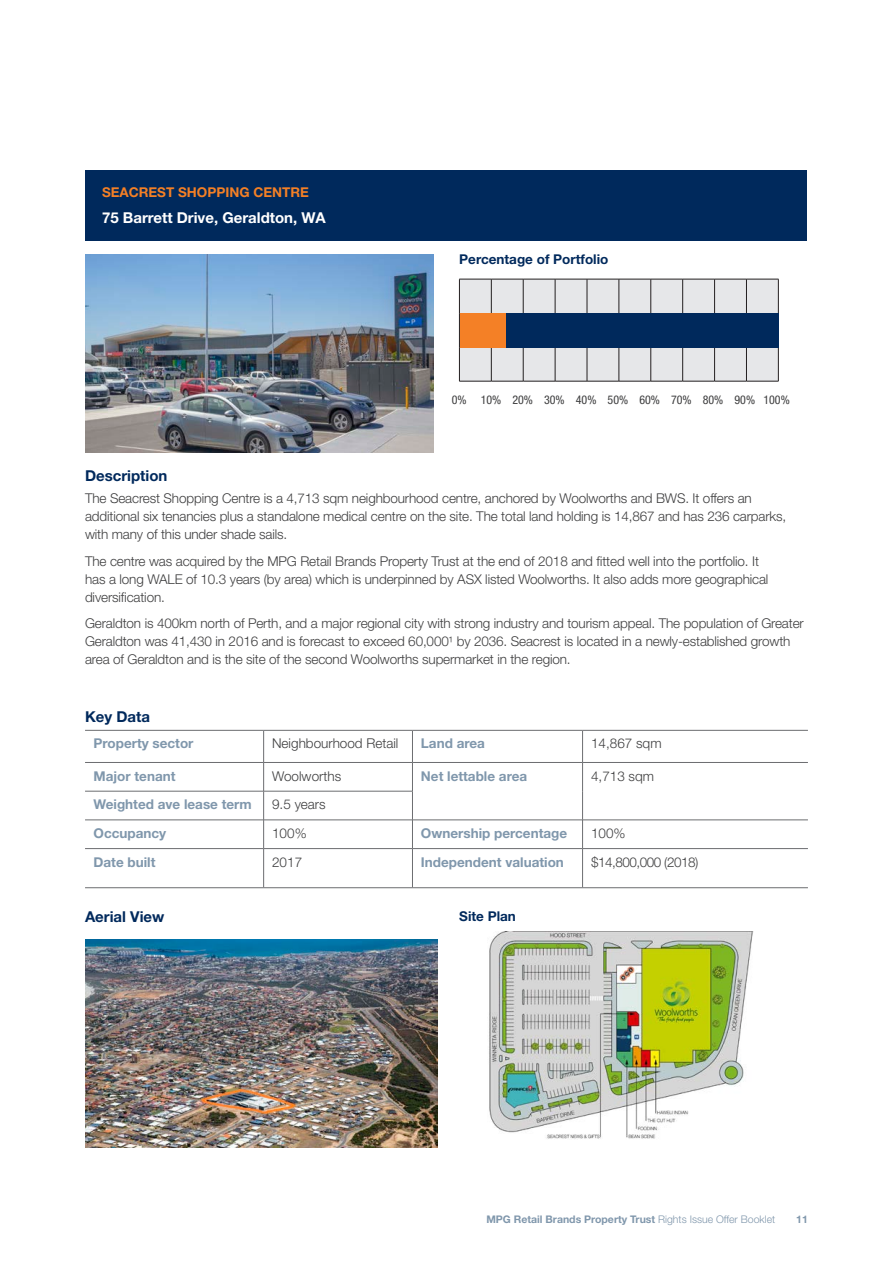
<style>
.page{position:relative;width:893px;height:1263px;background:#fff}
.page>*{position:absolute;margin:0;border:0;box-sizing:border-box;transform-origin:0 0}
.sunheading1__cont__n{font:700 15px "Helvetica Neue LT Std";color:#00295c}
.subheading2{font:700 15px "Helvetica Neue LT Std";color:#fff}
.body_1mm_SA_SB{font:300 13.5px/18px "Helvetica Neue LT Std";letter-spacing:-.01em;color:#3e3e3f}
.t_subhead{font:700 13.5px "Helvetica Neue LT Std";color:#8097ac}
.t_body-L{font:300 13.5px "Helvetica Neue LT Std";color:#3e3e3f}
.subheading2-2{font:700 13.5px "Helvetica Neue LT Std";color:#00295c}
.subheading2-3{font:700 13.5px "Helvetica Neue LT Std";color:#f48026}
.t_body-L-2{font:300 13.5px "Helvetica Neue LT Std";letter-spacing:-.035em;color:#3e3e3f}
.body{font:condensed 12px "Helvetica Neue LT Std";color:#3e3e3f}
.t1{font:700 10.5px "Helvetica Neue LT Std";color:#8097ac}
.s1{font-weight:300}
</style>
<div class="page">
<div style="left:85px;top:170px;width:721px;height:70px;background:#00295c"></div>
<img style="left:85px;top:255px;width:349px;height:197px">
<div style="left:460px;top:280px;width:318px;height:101px;background:#e6e7e9"></div>
<hr style="left:459px;top:279px;width:32px;height:1px;background:#231f20">
<hr style="left:459px;top:279px;width:1px;height:34px;background:#231f20">
<hr style="left:491px;top:279px;width:32px;height:1px;background:#231f20">
<hr style="left:491px;top:279px;width:1px;height:34px;background:#231f20">
<hr style="left:523px;top:279px;width:32px;height:1px;background:#231f20">
<hr style="left:523px;top:279px;width:1px;height:34px;background:#231f20">
<hr style="left:555px;top:279px;width:32px;height:1px;background:#231f20">
<hr style="left:555px;top:279px;width:1px;height:34px;background:#231f20">
<hr style="left:587px;top:279px;width:32px;height:1px;background:#231f20">
<hr style="left:587px;top:279px;width:1px;height:34px;background:#231f20">
<hr style="left:619px;top:279px;width:32px;height:1px;background:#231f20">
<hr style="left:619px;top:279px;width:1px;height:34px;background:#231f20">
<hr style="left:651px;top:279px;width:32px;height:1px;background:#231f20">
<hr style="left:650px;top:279px;width:1px;height:34px;background:#231f20">
<hr style="left:683px;top:279px;width:32px;height:1px;background:#231f20">
<hr style="left:682px;top:279px;width:1px;height:34px;background:#231f20">
<hr style="left:715px;top:279px;width:31px;height:1px;background:#231f20">
<hr style="left:714px;top:279px;width:1px;height:34px;background:#231f20">
<hr style="left:746px;top:279px;width:32px;height:1px;background:#231f20">
<hr style="left:746px;top:279px;width:1px;height:34px;background:#231f20">
<hr style="left:778px;top:279px;width:1px;height:34px;background:#231f20">
<hr style="left:459px;top:313px;width:1px;height:34px;background:#231f20">
<hr style="left:778px;top:313px;width:1px;height:34px;background:#231f20">
<hr style="left:459px;top:347px;width:1px;height:34px;background:#231f20">
<hr style="left:491px;top:347px;width:1px;height:34px;background:#231f20">
<hr style="left:523px;top:347px;width:1px;height:34px;background:#231f20">
<hr style="left:555px;top:347px;width:1px;height:34px;background:#231f20">
<hr style="left:587px;top:347px;width:1px;height:34px;background:#231f20">
<hr style="left:619px;top:347px;width:1px;height:34px;background:#231f20">
<hr style="left:650px;top:347px;width:1px;height:34px;background:#231f20">
<hr style="left:682px;top:347px;width:1px;height:34px;background:#231f20">
<hr style="left:714px;top:347px;width:1px;height:34px;background:#231f20">
<hr style="left:746px;top:347px;width:1px;height:34px;background:#231f20">
<hr style="left:778px;top:347px;width:1px;height:34px;background:#231f20">
<hr style="left:459px;top:381px;width:32px;height:1px;background:#231f20">
<hr style="left:491px;top:381px;width:32px;height:1px;background:#231f20">
<hr style="left:523px;top:381px;width:32px;height:1px;background:#231f20">
<hr style="left:555px;top:381px;width:32px;height:1px;background:#231f20">
<hr style="left:587px;top:381px;width:32px;height:1px;background:#231f20">
<hr style="left:619px;top:381px;width:32px;height:1px;background:#231f20">
<hr style="left:651px;top:381px;width:32px;height:1px;background:#231f20">
<hr style="left:683px;top:381px;width:32px;height:1px;background:#231f20">
<hr style="left:715px;top:381px;width:31px;height:1px;background:#231f20">
<hr style="left:746px;top:381px;width:32px;height:1px;background:#231f20">
<div style="left:460px;top:313px;width:46px;height:34px;background:#f48026"></div>
<div style="left:506px;top:313px;width:272px;height:34px;background:#00295c"></div>
<hr style="left:85px;top:730px;width:179px;height:1px;background:#6c6d70">
<hr style="left:264px;top:730px;width:148px;height:1px;background:#6c6d70">
<hr style="left:263px;top:730px;width:1px;height:32px;background:#6c6d70">
<hr style="left:412px;top:730px;width:171px;height:1px;background:#6c6d70">
<hr style="left:412px;top:730px;width:1px;height:32px;background:#6c6d70">
<hr style="left:583px;top:730px;width:225px;height:1px;background:#6c6d70">
<hr style="left:582px;top:730px;width:1px;height:32px;background:#6c6d70">
<hr style="left:85px;top:762px;width:179px;height:1px;background:#6c6d70">
<hr style="left:264px;top:762px;width:148px;height:1px;background:#6c6d70">
<hr style="left:412px;top:762px;width:171px;height:1px;background:#6c6d70">
<hr style="left:583px;top:762px;width:225px;height:1px;background:#6c6d70">
<hr style="left:85px;top:791px;width:179px;height:1px;background:#6c6d70">
<hr style="left:264px;top:791px;width:149px;height:1px;background:#6c6d70">
<hr style="left:412px;top:820px;width:171px;height:1px;background:#6c6d70">
<hr style="left:583px;top:820px;width:225px;height:1px;background:#6c6d70">
<hr style="left:85px;top:820px;width:179px;height:1px;background:#6c6d70">
<hr style="left:264px;top:820px;width:149px;height:1px;background:#6c6d70">
<svg style="left:263px;top:763px;width:1px;height:85px"></svg>
<svg style="left:412px;top:763px;width:1px;height:85px"></svg>
<svg style="left:582px;top:763px;width:1px;height:85px"></svg>
<hr style="left:85px;top:848px;width:179px;height:1px;background:#6c6d70">
<hr style="left:264px;top:848px;width:148px;height:1px;background:#6c6d70">
<hr style="left:263px;top:849px;width:1px;height:38px;background:#6c6d70">
<hr style="left:412px;top:848px;width:171px;height:1px;background:#6c6d70">
<hr style="left:412px;top:849px;width:1px;height:38px;background:#6c6d70">
<hr style="left:583px;top:848px;width:225px;height:1px;background:#6c6d70">
<hr style="left:582px;top:849px;width:1px;height:38px;background:#6c6d70">
<hr style="left:85px;top:887px;width:179px;height:1px;background:#6c6d70">
<hr style="left:264px;top:887px;width:148px;height:1px;background:#6c6d70">
<hr style="left:412px;top:887px;width:171px;height:1px;background:#6c6d70">
<hr style="left:583px;top:887px;width:225px;height:1px;background:#6c6d70">
<img style="left:85px;top:940px;width:352px;height:207px">
<img style="left:489px;top:932px;width:264px;height:207px">
<p class="subheading2-3" style="left:102px;top:184px;width:208px">SEACREST SHOPPING CENTRE</p>
<p class="subheading2" style="left:102px;top:209px;width:225px">75 Barrett Drive, Geraldton, WA</p>
<p class="subheading2-2" style="left:459px;top:251px;width:151px">Percentage of Portfolio</p>
<p class="body" style="left:452px;top:393px;width:16px">0%</p>
<p class="body" style="left:481px;top:393px;width:22px">10%</p>
<p class="body" style="left:512px;top:393px;width:22px">20%</p>
<p class="body" style="left:544px;top:393px;width:22px">30%</p>
<p class="body" style="left:576px;top:393px;width:22px">40%</p>
<p class="body" style="left:608px;top:393px;width:22px">50%</p>
<p class="body" style="left:639px;top:393px;width:22px">60%</p>
<p class="body" style="left:671px;top:393px;width:22px">70%</p>
<p class="body" style="left:703px;top:393px;width:22px">80%</p>
<p class="body" style="left:734px;top:393px;width:22px">90%</p>
<p class="body" style="left:763px;top:393px;width:28px">100%</p>
<p class="sunheading1__cont__n" style="left:85px;top:466px;width:84px">Description</p>
<p class="body_1mm_SA_SB" style="left:85px;top:489px;width:703px">The Seacrest Shopping Centre is a 4,713 sqm neighbourhood centre, anchored by Woolworths and BWS. It offers an additional six tenancies plus a standalone medical centre on the site. The total land holding is 14,867 and has 236 carparks, with many of this under shade sails.</p>
<p class="body_1mm_SA_SB" style="left:85px;top:552px;width:685px">The centre was acquired by the MPG Retail Brands Property Trust at the end of 2018 and fitted well into the portfolio. It has a long WALE of 10.3 years (by area) which is underpinned by ASX listed Woolworths. It also adds more geographical diversification.</p>
<p class="body_1mm_SA_SB" style="left:85px;top:614px;width:720px">Geraldton is 400km north of Perth, and a major regional city with strong industry and tourism appeal. The population of Greater<br>Geraldton was 41,430 in 2016 and is forecast to exceed 60,000¹ by 2036. Seacrest is located in a newly-established growth area of Geraldton and is the site of the second Woolworths supermarket in the region.</p>
<p class="sunheading1__cont__n" style="left:85px;top:707px;width:67px">Key Data</p>
<p class="t_subhead" style="left:94px;top:735px;width:102px">Property sector</p>
<p class="t_body-L" style="left:272px;top:735px;width:128px">Neighbourhood Retail</p>
<p class="t_subhead" style="left:421px;top:735px;width:66px">Land area</p>
<p class="t_body-L" style="left:591px;top:735px;width:72px">14,867 sqm</p>
<p class="t_subhead" style="left:94px;top:767px;width:84px">Major tenant</p>
<p class="t_body-L" style="left:272px;top:767px;width:71px">Woolworths</p>
<p class="t_subhead" style="left:421px;top:767px;width:108px">Net lettable area</p>
<p class="t_body-L" style="left:591px;top:767px;width:65px">4,713 sqm</p>
<p class="t_subhead" style="left:94px;top:796px;width:160px">Weighted ave lease term</p>
<p class="t_body-L" style="left:272px;top:796px;width:55px">9.5 years</p>
<p class="t_subhead" style="left:94px;top:825px;width:74px">Occupancy</p>
<p class="t_body-L" style="left:272px;top:825px;width:36px">100%</p>
<p class="t_subhead" style="left:421px;top:825px;width:148px">Ownership percentage</p>
<p class="t_body-L" style="left:591px;top:825px;width:36px">100%</p>
<p class="t_subhead" style="left:94px;top:853px;width:63px">Date built</p>
<p class="t_body-L" style="left:272px;top:854px;width:32px">2017</p>
<p class="t_subhead" style="left:421px;top:853px;width:144px">Independent valuation</p>
<p class="t_body-L-2" style="left:591px;top:854px;width:109px">$14,800,000 (2018)</p>
<p class="sunheading1__cont__n" style="left:85px;top:907px;width:81px">Aerial View</p>
<p class="subheading2-2" style="left:459px;top:907px;width:58px">Site Plan</p>
<p class="t1" style="left:486px;top:1212px;width:290px">MPG Retail Brands Property Trust <span class="s1">Rights Issue Offer Booklet</span></p>
<p class="t1" style="left:796px;top:1212px;width:13px">11</p>
</div>
